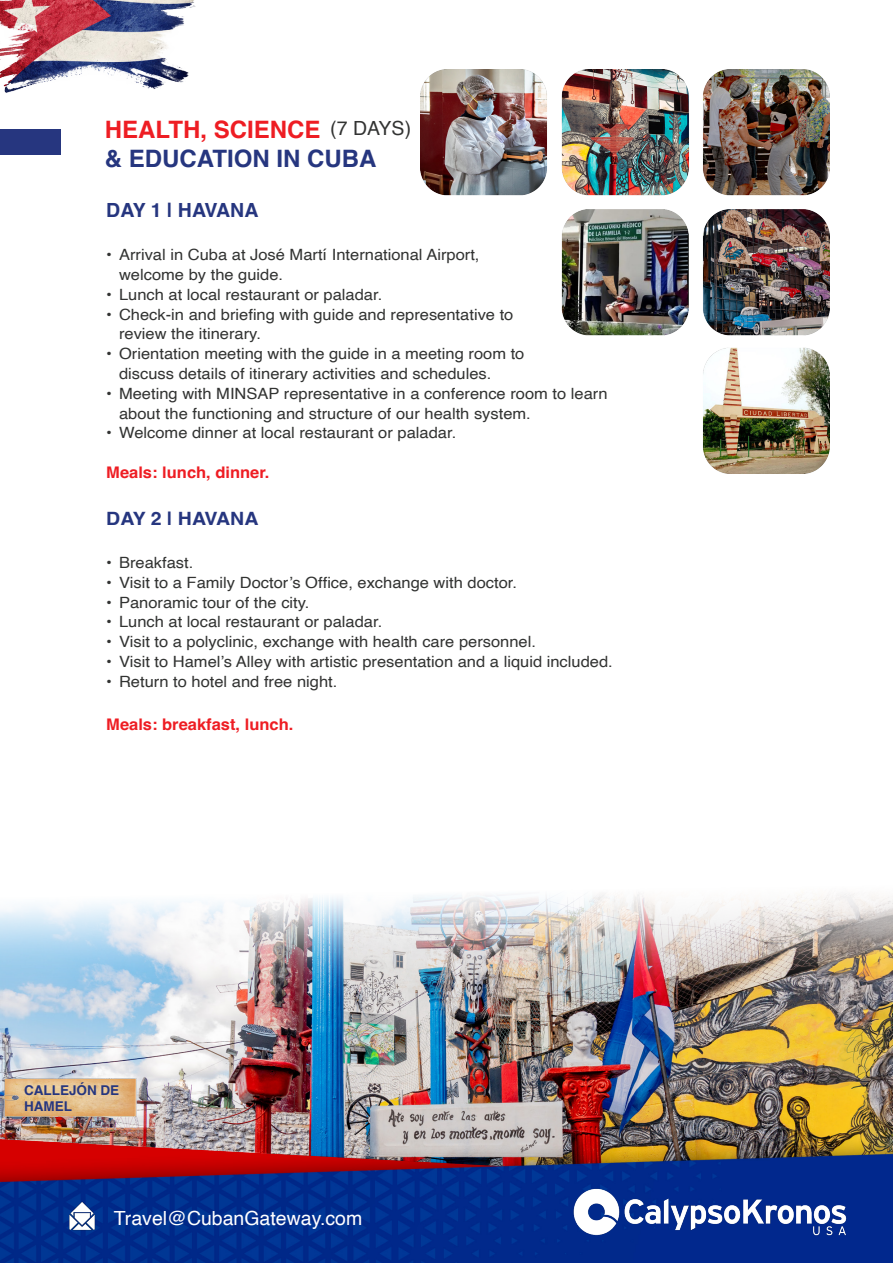
<style>
.page{position:relative;width:893px;height:1263px;background:#fff}
.page>*{position:absolute;margin:0;border:0;box-sizing:border-box;transform-origin:0 0}
.Sub_headline_16{font:700 24px "Helvetica";color:#26367f}
.Sub_headline_16-2{font:700 24px "Helvetica";color:#ee1d23}
.Sub_headline_16-3{font:19.5px "Helvetica";color:#fff}
.Sub_headline_16-4{font:700 19.5px "Helvetica";color:#26367f}
.Sub_headline_16-5{font:19.5px "Helvetica";color:#323332}
.Sub_headline_16-6{font:700 18.3px "Helvetica";color:#26367f;scale:1.06 1}
.Sub_headline_16-7{font:700 16.05px "Helvetica";color:#ee1d23}
.Sub_headline_16-8{font:15.45px "Helvetica";color:#323332;scale:1.06 1}
.Sub_headline_16-9{font:700 13.5px "Helvetica";color:#26367f}
</style>
<div class="page">
<img style="left:420px;top:70px;width:409px;height:403px">
<div style="left:0;top:129px;width:61px;height:25px;background:#26367f"></div>
<img style="left:0;top:893px;width:892px;height:203px">
<img style="left:892px;top:921px;width:1px;height:175px">
<img style="left:0;top:1096px;width:893px;height:167px">
<img style="left:0;top:0;width:196px;height:93px">
<img style="left:0;top:1072px;width:150px;height:51px">
<img style="left:70px;top:1191px;width:30px;height:40px">
<img style="left:559px;top:1185px;width:301px;height:59px">
<p class="Sub_headline_16-2" style="left:105px;top:115px;width:217px">HEALTH, SCIENCE</p>
<p class="Sub_headline_16" style="left:105px;top:144px;width:273px">&amp; EDUCATION IN CUBA</p>
<p class="Sub_headline_16-5" style="left:330px;top:113px;width:82px">(7 DAYS)</p>
<p class="Sub_headline_16-4" style="left:106px;top:198px;width:154px">DAY 1 | HAVANA</p>
<p class="Sub_headline_16-8" style="left:106px;top:243px;width:354px">• Arrival in Cuba at José Martí International Airport,</p>
<p class="Sub_headline_16-8" style="left:119px;top:263px;width:156px">welcome by the guide.</p>
<p class="Sub_headline_16-8" style="left:106px;top:282px;width:262px">• Lunch at local restaurant or paladar.</p>
<p class="Sub_headline_16-8" style="left:106px;top:302px;width:386px">• Check-in and briefing with guide and representative to</p>
<p class="Sub_headline_16-8" style="left:119px;top:322px;width:135px">review the itinerary.</p>
<p class="Sub_headline_16-8" style="left:106px;top:342px;width:396px">• Orientation meeting with the guide in a meeting room to</p>
<p class="Sub_headline_16-8" style="left:119px;top:362px;width:353px">discuss details of itinerary activities and schedules.</p>
<p class="Sub_headline_16-8" style="left:106px;top:381px;width:474px">• Meeting with MINSAP representative in a conference room to learn</p>
<p class="Sub_headline_16-8" style="left:119px;top:401px;width:390px">about the functioning and structure of our health system.</p>
<p class="Sub_headline_16-8" style="left:106px;top:421px;width:332px">• Welcome dinner at local restaurant or paladar.</p>
<p class="Sub_headline_16-7" style="left:106px;top:463px;width:165px">Meals: lunch, dinner.</p>
<p class="Sub_headline_16-6" style="left:106px;top:507px;width:145px">DAY 2 | HAVANA</p>
<p class="Sub_headline_16-8" style="left:106px;top:551px;width:84px">• Breakfast.</p>
<p class="Sub_headline_16-8" style="left:106px;top:570px;width:389px">• Visit to a Family Doctor’s Office, exchange with doctor.</p>
<p class="Sub_headline_16-8" style="left:106px;top:590px;width:193px">• Panoramic tour of the city.</p>
<p class="Sub_headline_16-8" style="left:106px;top:610px;width:262px">• Lunch at local restaurant or paladar.</p>
<p class="Sub_headline_16-8" style="left:106px;top:630px;width:407px">• Visit to a polyclinic, exchange with health care personnel.</p>
<p class="Sub_headline_16-8" style="left:106px;top:650px;width:479px">• Visit to Hamel’s Alley with artistic presentation and a liquid included.</p>
<p class="Sub_headline_16-8" style="left:106px;top:669px;width:219px">• Return to hotel and free night.</p>
<p class="Sub_headline_16-7" style="left:106px;top:715px;width:189px">Meals: breakfast, lunch.</p>
<p class="Sub_headline_16-9" style="left:24px;top:1082px;width:97px">CALLEJÓN DE</p>
<p class="Sub_headline_16-9" style="left:24px;top:1098px;width:49px">HAMEL</p>
<p class="Sub_headline_16-3" style="left:114px;top:1203px;width:250px">Travel@CubanGateway.com</p>
</div>
